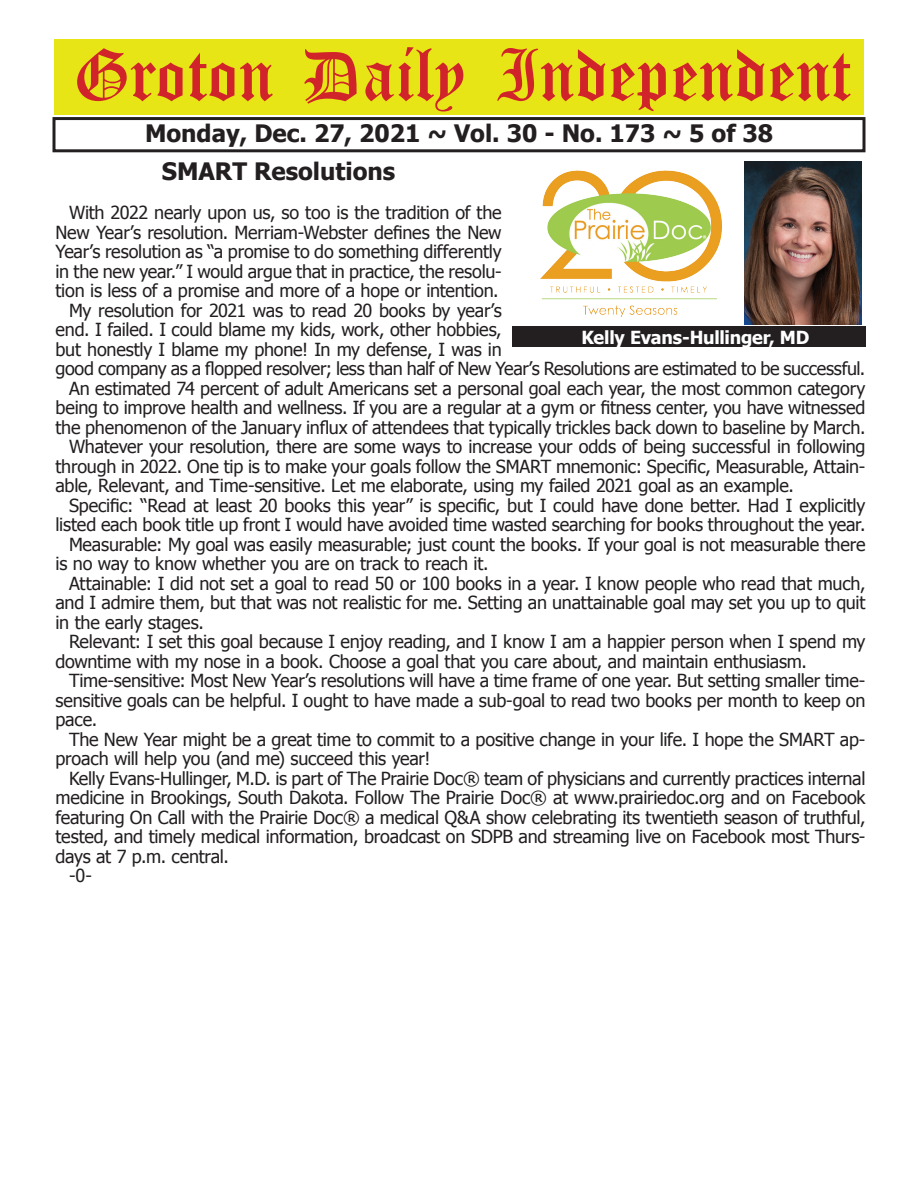
<style>
.page{position:relative;width:918px;height:1188px;background:#fff}
.page>*{position:absolute;margin:0;border:0;box-sizing:border-box;transform-origin:0 0}
.t1{font:54px "Old English Five";color:#d1232a}
.t2{font:700 24px "Tahoma";color:#231f20}
.t3{font:18px "Tahoma";letter-spacing:-.01em;color:#231f20}
.t4{font:700 18px "Tahoma";letter-spacing:-.015em;color:#fff}
</style>
<div class="page">
<div style="left:52px;top:117px;width:814px;height:35px;border:3px solid #231f20"></div>
<div style="left:54px;top:40px;width:810px;height:75px;background:#e7e515"></div>
<img style="left:540px;top:162px;width:205px;height:163px">
<div style="left:512px;top:326px;width:354px;height:21px;background:#231f20"></div>
<img style="left:745px;top:162px;width:117px;height:162px">
<h1 class="t1" style="left:73px;top:50px;width:779px">Groton Daily Independent</h1>
<h2 class="t2" style="left:145px;top:116px;width:630px">Monday, Dec. 27, 2021 ~ Vol. 30 - No. 173 ~ 5 of 38</h2>
<h2 class="t2" style="left:162px;top:155px;width:235px">SMART Resolutions</h2>
<p class="t3" style="left:69px;top:201px;width:434px">With 2022 nearly upon us, so too is the tradition of the</p>
<p class="t3" style="left:56px;top:220px;width:448px">New Year’s resolution. Merriam-Webster defines the New</p>
<p class="t3" style="left:56px;top:240px;width:448px">Year’s resolution as “a promise to do something differently</p>
<p class="t3" style="left:56px;top:259px;width:448px">in the new year.” I would argue that in practice, the resolu-</p>
<p class="t3" style="left:56px;top:279px;width:445px">tion is less of a promise and more of a hope or intention.</p>
<p class="t3" style="left:69px;top:298px;width:434px">My resolution for 2021 was to read 20 books by year’s</p>
<p class="t3" style="left:56px;top:318px;width:448px">end. I failed. I could blame my kids, work, other hobbies,</p>
<p class="t3" style="left:56px;top:337px;width:448px">but honestly I blame my phone! In my defense, I was in</p>
<p class="t3" style="left:56px;top:357px;width:811px">good company as a flopped resolver; less than half of New Year’s Resolutions are estimated to be successful.</p>
<p class="t3" style="left:69px;top:376px;width:798px">An estimated 74 percent of adult Americans set a personal goal each year, the most common category</p>
<p class="t3" style="left:56px;top:396px;width:811px">being to improve health and wellness. If you are a regular at a gym or fitness center, you have witnessed</p>
<p class="t3" style="left:56px;top:415px;width:811px">the phenomenon of the January influx of attendees that typically trickles back down to baseline by March.</p>
<p class="t3" style="left:69px;top:435px;width:798px">Whatever your resolution, there are some ways to increase your odds of being successful in following</p>
<p class="t3" style="left:56px;top:454px;width:812px">through in 2022. One tip is to make your goals follow the SMART mnemonic: Specific, Measurable, Attain-</p>
<p class="t3" style="left:56px;top:474px;width:740px">able, Relevant, and Time-sensitive. Let me elaborate, using my failed 2021 goal as an example.</p>
<p class="t3" style="left:69px;top:493px;width:798px">Specific: “Read at least 20 books this year” is specific, but I could have done better. Had I explicitly</p>
<p class="t3" style="left:56px;top:513px;width:811px">listed each book title up front I would have avoided time wasted searching for books throughout the year.</p>
<p class="t3" style="left:69px;top:532px;width:798px">Measurable: My goal was easily measurable; just count the books. If your goal is not measurable there</p>
<p class="t3" style="left:56px;top:552px;width:435px">is no way to know whether you are on track to reach it.</p>
<p class="t3" style="left:69px;top:571px;width:798px">Attainable: I did not set a goal to read 50 or 100 books in a year. I know people who read that much,</p>
<p class="t3" style="left:56px;top:591px;width:811px">and I admire them, but that was not realistic for me. Setting an unattainable goal may set you up to quit</p>
<p class="t3" style="left:56px;top:610px;width:150px">in the early stages.</p>
<p class="t3" style="left:69px;top:630px;width:798px">Relevant: I set this goal because I enjoy reading, and I know I am a happier person when I spend my</p>
<p class="t3" style="left:56px;top:649px;width:753px">downtime with my nose in a book. Choose a goal that you care about, and maintain enthusiasm.</p>
<p class="t3" style="left:69px;top:668px;width:798px">Time-sensitive: Most New Year’s resolutions will have a time frame of one year. But setting smaller time-</p>
<p class="t3" style="left:56px;top:688px;width:812px">sensitive goals can be helpful. I ought to have made a sub-goal to read two books per month to keep on</p>
<p class="t3" style="left:56px;top:707px;width:43px">pace.</p>
<p class="t3" style="left:69px;top:727px;width:798px">The New Year might be a great time to commit to a positive change in your life. I hope the SMART ap-</p>
<p class="t3" style="left:56px;top:746px;width:376px">proach will help you (and me) succeed this year!</p>
<p class="t3" style="left:69px;top:766px;width:798px">Kelly Evans-Hullinger, M.D. is part of The Prairie Doc® team of physicians and currently practices internal</p>
<p class="t3" style="left:56px;top:785px;width:812px">medicine in Brookings, South Dakota. Follow The Prairie Doc® at www.prairiedoc.org and on Facebook</p>
<p class="t3" style="left:56px;top:805px;width:811px">featuring On Call with the Prairie Doc® a medical Q&amp;A show celebrating its twentieth season of truthful,</p>
<p class="t3" style="left:56px;top:824px;width:812px">tested, and timely medical information, broadcast on SDPB and streaming live on Facebook most Thurs-</p>
<p class="t3" style="left:56px;top:844px;width:175px">days at 7 p.m. central.</p>
<p class="t3" style="left:69px;top:863px;width:25px">-0-</p>
<p class="t4" style="left:582px;top:325px;width:229px">Kelly Evans-Hullinger, MD</p>
</div>
